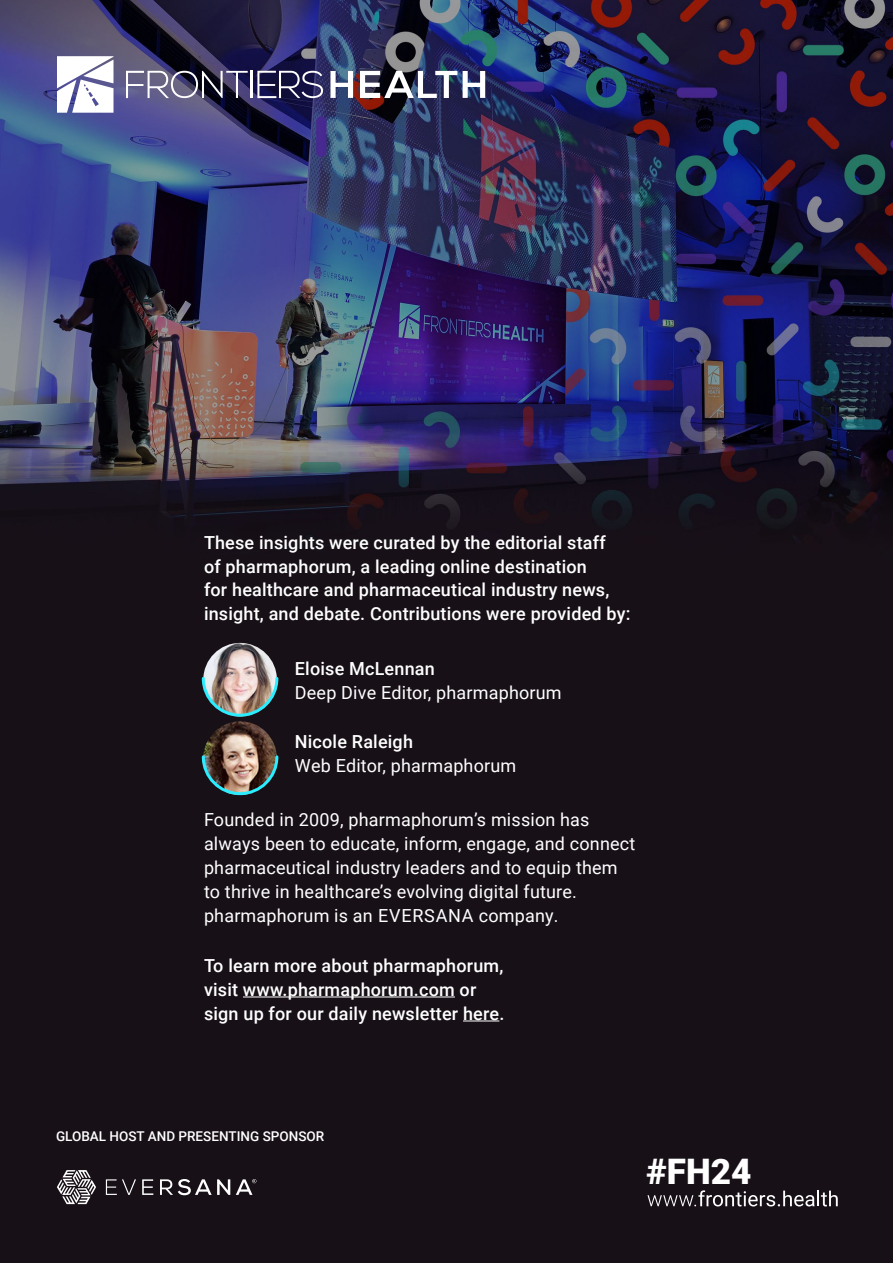
<style>
.page{position:relative;width:893px;height:1263px;background:#fff}
.page>*{position:absolute;margin:0;border:0;box-sizing:border-box;transform-origin:0 0}
.t1{font:900 35.1px "Roboto";color:#fff}
.t2{font:500 18px/24px "Roboto";letter-spacing:.01em;color:#fff}
.t3{font:18px/24px "Roboto";letter-spacing:.01em;color:#fff}
.t4{font:500 13.5px "Roboto";color:#fff}
</style>
<div class="page">
<img style="left:0;top:0;width:893px;height:1263px">
<svg style="left:647px;top:1190px;width:191px;height:16px;background:#514b51"></svg>
<svg style="left:106px;top:1179px;width:30px;height:16px"></svg>
<svg style="left:142px;top:1179px;width:11px;height:16px"></svg>
<svg style="left:160px;top:1179px;width:70px;height:16px"></svg>
<svg style="left:57px;top:1170px;width:39px;height:34px"></svg>
<svg style="left:236px;top:1179px;width:20px;height:16px"></svg>
<svg style="left:57px;top:56px;width:56px;height:57px"></svg>
<svg style="left:330px;top:71px;width:23px;height:27px"></svg>
<svg style="left:360px;top:71px;width:97px;height:27px"></svg>
<svg style="left:463px;top:71px;width:22px;height:27px"></svg>
<svg style="left:126px;top:71px;width:122px;height:27px;background:#696681"></svg>
<hr style="left:250px;top:71px;width:2px;height:27px;background:#fff">
<svg style="left:257px;top:71px;width:66px;height:27px"></svg>
<hr style="left:243px;top:996px;width:212px;height:1px;background:#fff">
<hr style="left:463px;top:1020px;width:36px;height:1px;background:#fff">
<img style="left:203px;top:643px;width:74px;height:73px;border-radius:37px">
<img style="left:203px;top:721px;width:74px;height:74px;border-radius:37px">
<img style="left:200px;top:675px;width:80px;height:43px">
<img style="left:200px;top:754px;width:80px;height:43px">
<p class="t2" style="left:204px;top:529px;width:428px">These insights were curated by the editorial staff<br>of pharmaphorum, a leading online destination<br>for healthcare and pharmaceutical industry news, insight, and debate. Contributions were provided by:</p>
<p class="t2" style="left:295px;top:655px;width:141px">Eloise McLennan</p>
<p class="t3" style="left:295px;top:679px;width:268px">Deep Dive Editor, pharmaphorum</p>
<p class="t2" style="left:295px;top:729px;width:120px">Nicole Raleigh</p>
<p class="t3" style="left:295px;top:753px;width:223px">Web Editor, pharmaphorum</p>
<p class="t3" style="left:204px;top:807px;width:433px">Founded in 2009, pharmaphorum’s mission has always been to educate, inform, engage, and connect pharmaceutical industry leaders and to equip them to thrive in healthcare’s evolving digital future. pharmaphorum is an EVERSANA company.</p>
<p class="t2" style="left:204px;top:952px;width:302px">To learn more about pharmaphorum, visit www.pharmaphorum.com or sign up for our daily newsletter here.</p>
<p class="t4" style="left:56px;top:1127px;width:270px">GLOBAL HOST AND PRESENTING SPONSOR</p>
<h1 class="t1" style="left:646px;top:1147px;width:107px">#FH24</h1>
</div>
